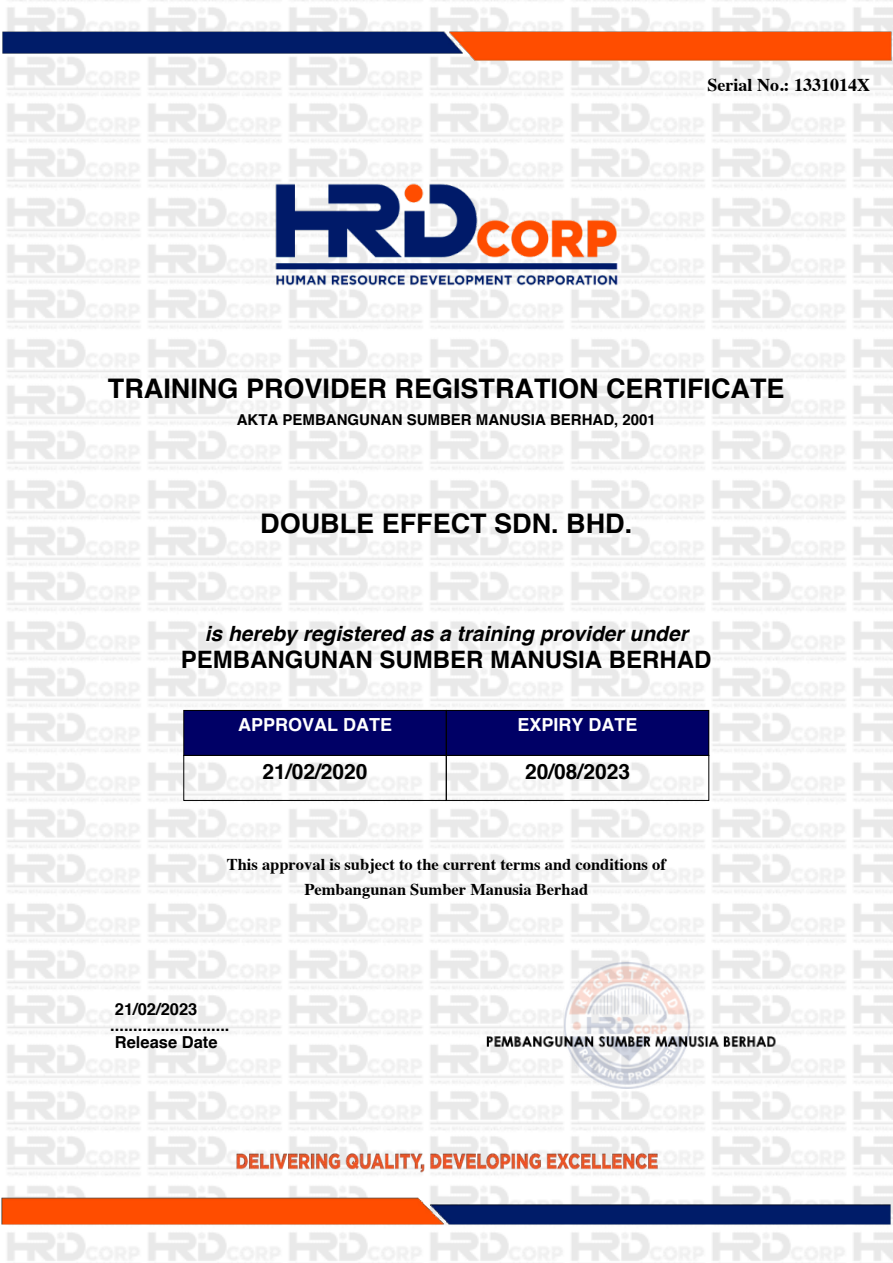
<style>
.page{position:relative;width:893px;height:1263px;background:#fff}
.page>*{position:absolute;margin:0;border:0;box-sizing:border-box;transform-origin:0 0}
.t1{font:700 27px "Helvetica";color:#000}
.t2{font:700 24px "Helvetica";color:#000}
.t3{font:italic 700 21px "Helvetica";color:#000}
.t4{font:700 21px "Helvetica";color:#000}
.t5{font:700 18px "Helvetica";color:#fff}
.t6{font:700 18px "Times";color:#000}
.t7{font:700 16.5px/24.8px "Times";color:#000;text-align:center}
.t8{font:700 16.5px/16.5px "Helvetica";color:#000}
.t9{font:700 15px "Helvetica";color:#000}
</style>
<div class="page">
<img style="left:7px;top:0;width:885px;height:1261px">
<img style="left:2px;top:30px;width:890px;height:34px">
<img style="left:225px;top:1153px;width:442px;height:30px">
<img style="left:1px;top:1195px;width:891px;height:30px">
<img style="left:259px;top:169px;width:375px;height:130px">
<div style="left:184px;top:710px;width:262px;height:45px;background:#006"></div>
<div style="left:446px;top:710px;width:263px;height:45px;background:#006"></div>
<div style="left:183px;top:710px;width:264px;height:46px;border:1px solid #000"></div>
<div style="left:446px;top:710px;width:263px;height:46px;border:1px solid #000"></div>
<div style="left:183px;top:755px;width:264px;height:46px;border:1px solid #000"></div>
<div style="left:446px;top:755px;width:263px;height:46px;border:1px solid #000"></div>
<img style="left:470px;top:962px;width:315px;height:126px">
<p class="t6" style="left:708px;top:68px;width:164px">Serial No.: 1331014X</p>
<h1 class="t1" style="left:108px;top:367px;width:678px">TRAINING PROVIDER REGISTRATION CERTIFICATE</h1>
<p class="t9" style="left:237px;top:408px;width:421px">AKTA PEMBANGUNAN SUMBER MANUSIA BERHAD, 2001</p>
<h1 class="t1" style="left:260px;top:502px;width:374px">DOUBLE EFFECT SDN. BHD.</h1>
<p class="t3" style="left:205px;top:617px;width:485px">is hereby registered as a training provider under</p>
<h2 class="t2" style="left:181px;top:641px;width:532px">PEMBANGUNAN SUMBER MANUSIA BERHAD</h2>
<p class="t5" style="left:238px;top:710px;width:156px">APPROVAL DATE</p>
<p class="t5" style="left:517px;top:710px;width:122px">EXPIRY DATE</p>
<p class="t4" style="left:262px;top:755px;width:107px">21/02/2020</p>
<p class="t4" style="left:525px;top:755px;width:107px">20/08/2023</p>
<p class="t7" style="left:227px;top:850px;width:441px">This approval is subject to the current terms and conditions of<br>Pembangunan Sumber Manusia Berhad</p>
<p class="t8" style="left:110px;top:1001px;width:121px">21/02/2023 ..........................<br>Release Date</p>
</div>
